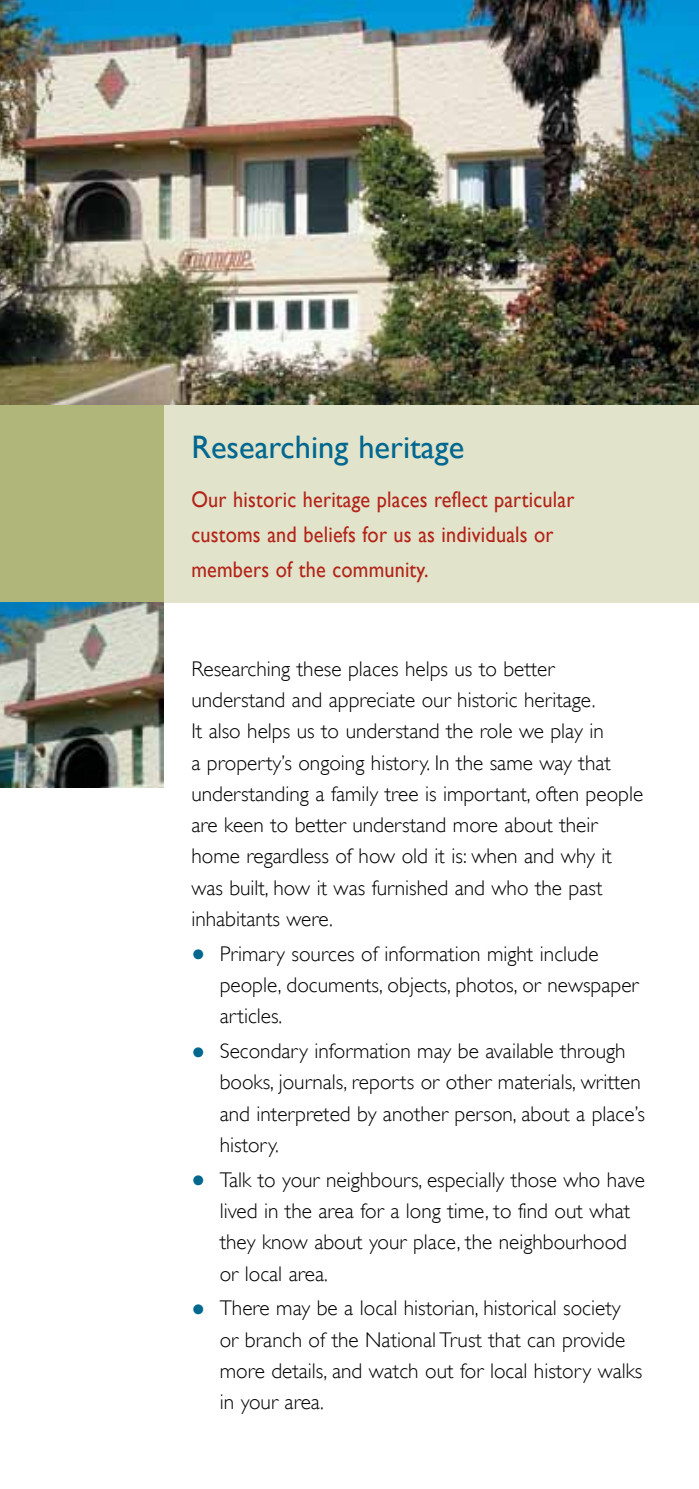
<style>
.page{position:relative;width:699px;height:1489px;background:#fff}
.page>*{position:absolute;margin:0;border:0;box-sizing:border-box;transform-origin:0 0}
.t1{font:32.5px "Gill Sans";color:#00678f}
.t2{font:22.5px/35px "Gill Sans";letter-spacing:.01em;color:#b32317;scale:.9 1}
.t3{font:300 21.25px/31.2px "Gill Sans";color:#000}
.s1{font-family:"Helvetica Neue";font-weight:500;font-size:27.5px;color:#00678f}
</style>
<div class="page">
<div style="left:163px;top:404px;width:536px;height:198px;background:#e1e3cb"></div>
<div style="left:0;top:404px;width:163px;height:198px;background:#b0b579"></div>
<img style="left:0;top:0;width:699px;height:404px">
<img style="left:0;top:602px;width:163px;height:185px">
<h1 class="t1" style="left:191px;top:427px;width:274px">Researching heritage</h1>
<p class="t2" style="left:191px;top:481px;width:427px">Our historic heritage places reflect particular customs and beliefs for us as individuals or members of the community.</p>
<p class="t3" style="left:191px;top:653px;width:453px">Researching these places helps us to better understand and appreciate our historic heritage.<br>It also helps us to understand the role we play in<br>a property’s ongoing history. In the same way that understanding a family tree is important, often people are keen to better understand more about their home regardless of how old it is: when and why it was built, how it was furnished and who the past inhabitants were.</p>
<p class="t3" style="left:220px;top:937px;width:420px;text-indent:-28px"><span class="s1">•</span> Primary sources of information might include people, documents, objects, photos, or newspaper articles.</p>
<p class="t3" style="left:220px;top:1035px;width:427px;text-indent:-28px"><span class="s1">•</span> Secondary information may be available through books, journals, reports or other materials, written and interpreted by another person, about a place’s history.</p>
<p class="t3" style="left:220px;top:1163px;width:426px;text-indent:-28px"><span class="s1">•</span> Talk to your neighbours, especially those who have lived in the area for a long time, to find out what they know about your place, the neighbourhood or local area.</p>
<p class="t3" style="left:220px;top:1292px;width:424px;text-indent:-28px"><span class="s1">•</span> There may be a local historian, historical society or branch of the National Trust that can provide more details, and watch out for local history walks in your area.</p>
</div>
